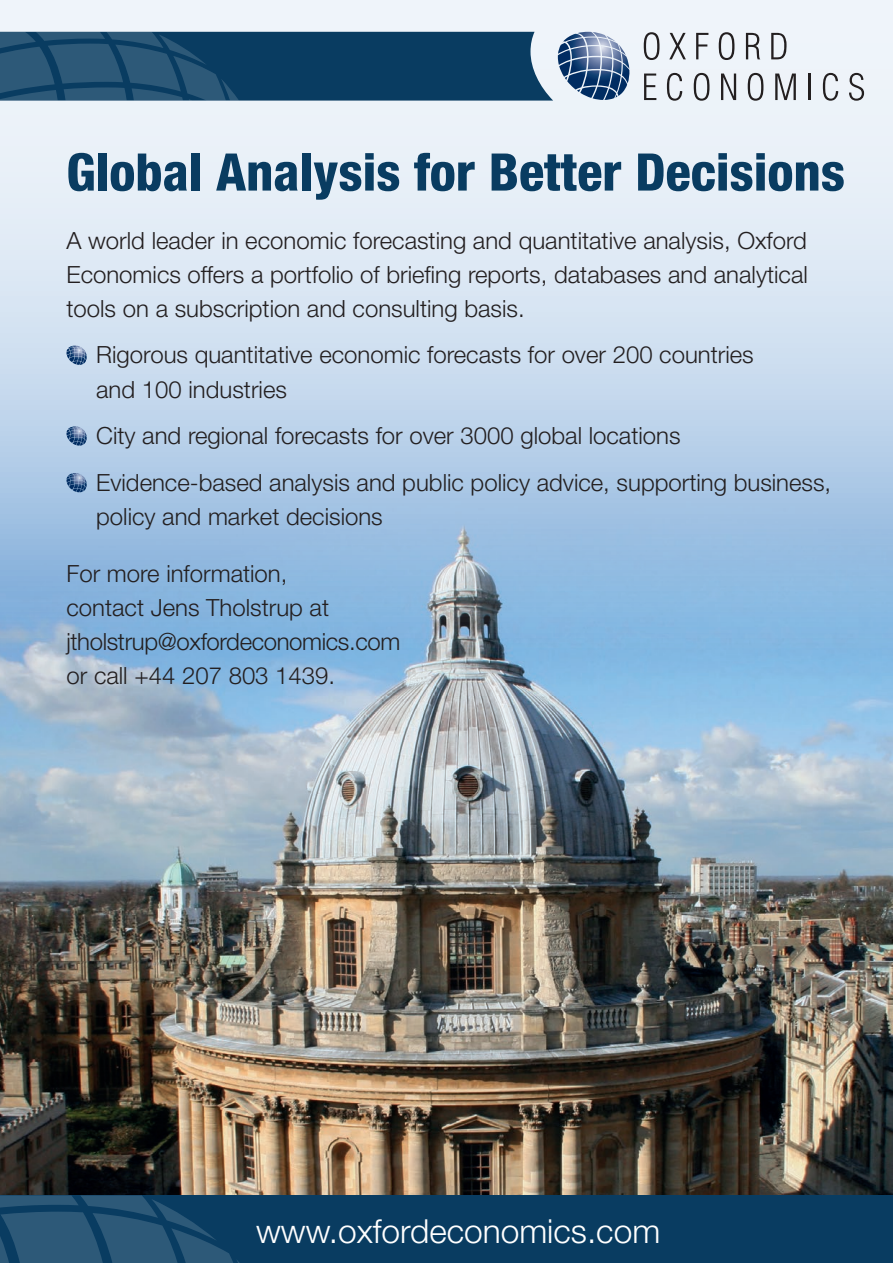
<style>
.page{position:relative;width:893px;height:1263px;background:#fff}
.page>*{position:absolute;margin:0;border:0;box-sizing:border-box;transform-origin:0 0}
.t1{font:800 condensed 51.9px "Helvetica Neue LT Std";color:#093c61}
.t2{font:300 33.15px "Helvetica Neue LT Std";color:#fff}
.t3{font:300 23.7px/34px "Helvetica Neue LT Std";color:#231f20}
</style>
<div class="page">
<svg style="left:0;top:0;width:893px;height:477px;background:#d8e5f3"></svg>
<img style="left:0;top:477px;width:893px;height:718px">
<svg style="left:66px;top:346px;width:21px;height:12px"></svg>
<svg style="left:66px;top:426px;width:21px;height:11px"></svg>
<svg style="left:66px;top:473px;width:21px;height:12px"></svg>
<svg style="left:644px;top:74px;width:12px;height:26px"></svg>
<svg style="left:667px;top:73px;width:15px;height:28px"></svg>
<svg style="left:694px;top:73px;width:15px;height:28px"></svg>
<svg style="left:721px;top:74px;width:15px;height:26px"></svg>
<svg style="left:748px;top:73px;width:15px;height:28px"></svg>
<svg style="left:775px;top:74px;width:21px;height:26px"></svg>
<hr style="left:808px;top:74px;width:3px;height:26px;background:#231f20">
<svg style="left:823px;top:73px;width:15px;height:28px"></svg>
<svg style="left:849px;top:73px;width:15px;height:28px"></svg>
<svg style="left:644px;top:32px;width:15px;height:28px"></svg>
<svg style="left:669px;top:33px;width:17px;height:26px"></svg>
<svg style="left:696px;top:33px;width:12px;height:26px"></svg>
<svg style="left:719px;top:32px;width:15px;height:28px"></svg>
<svg style="left:746px;top:33px;width:14px;height:26px"></svg>
<svg style="left:771px;top:33px;width:16px;height:26px"></svg>
<svg style="left:0;top:32px;width:629px;height:69px;background:#265375"></svg>
<div style="left:0;top:1195px;width:893px;height:68px;background:#093c61"></div>
<svg style="left:0;top:1195px;width:240px;height:68px"></svg>
<h1 class="t1" style="left:66px;top:140px;width:780px">Global Analysis for Better Decisions</h1>
<p class="t3" style="left:66px;top:223px;width:743px;text-align:justify">A world leader in economic forecasting and quantitative analysis, Oxford Economics offers a portfolio of briefing reports, databases and analytical tools on a subscription and consulting basis.</p>
<p class="t3" style="left:96px;top:338px;width:659px">Rigorous quantitative economic forecasts for over 200 countries and 100 industries</p>
<p class="t3" style="left:96px;top:412px;width:737px;line-height:46.7px">City and regional forecasts for over 3000 global locations<br>Evidence-based analysis and public policy advice, supporting business,</p>
<p class="t3" style="left:96px;top:499px;width:288px">policy and market decisions</p>
<p class="t3" style="left:66px;top:556px;width:335px">For more information,<br>contact Jens Tholstrup at jtholstrup@oxfordeconomics.com or call +44 207 803 1439.</p>
<h2 class="t2" style="left:256px;top:1211px;width:406px">www.oxfordeconomics.com</h2>
</div>
